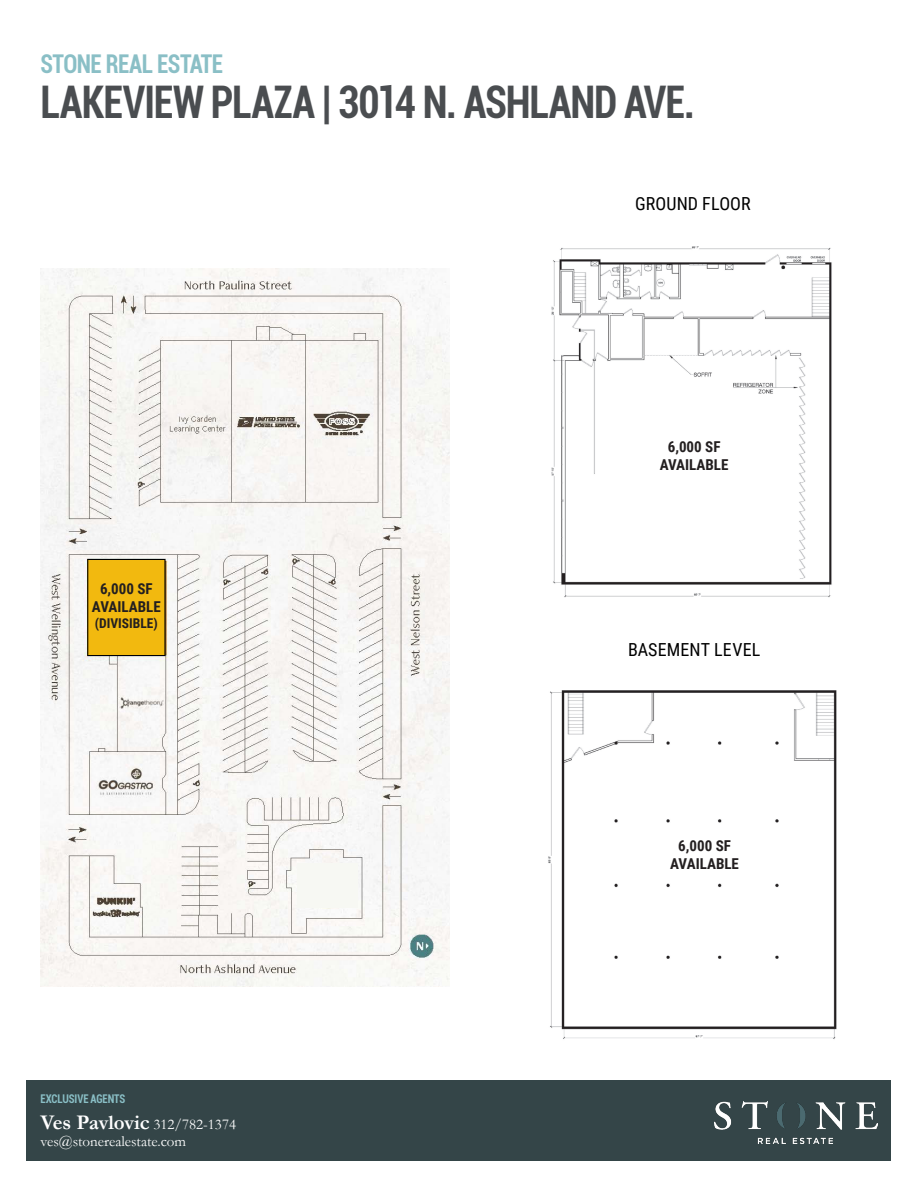
<style>
.page{position:relative;width:918px;height:1188px;background:#fff}
.page>*{position:absolute;margin:0;border:0;box-sizing:border-box;transform-origin:0 0}
.Page_Header{font:700 condensed 45px "Roboto";letter-spacing:-.02em;color:#4a4d50;scale:.9 1}
.Property_Address{font:700 condensed 25.8px "Roboto";letter-spacing:-.025em;color:#8abfc6;scale:.9 1}
.Table_Header{font:18px "Roboto Condensed";letter-spacing:.005em;color:#000}
.Footer_Text{font:15px "Garamond";color:#fff}
.t1{font:700 15px "Roboto Condensed";color:#231f20}
.t2{font:700 13.5px "Roboto Condensed";color:#231f20}
.Footer_Header{font:700 condensed 12px "Roboto";letter-spacing:-.01em;color:#8abfc6;scale:.9 1}
.s1{font-weight:700;font-size:21px}
</style>
<div class="page">
<div style="left:27px;top:1080px;width:864px;height:81px;background:#344548"></div>
<img style="left:551px;top:246px;width:281px;height:352px">
<img style="left:548px;top:690px;width:289px;height:349px">
<img style="left:40px;top:269px;width:410px;height:717px">
<div style="left:297px;top:863px;width:61px;height:45px;background:#f7f8f3"></div>
<div style="left:88px;top:559px;width:77px;height:97px;background:#f2b90f"></div>
<div style="left:87px;top:559px;width:79px;height:97px;border:1px solid #000"></div>
<p class="Property_Address" style="left:40px;top:46px;width:205px">STONE REAL ESTATE</p>
<p class="Page_Header" style="left:40px;top:71px;width:729px">LAKEVIEW PLAZA | 3014 N. ASHLAND AVE.</p>
<p class="Table_Header" style="left:635px;top:191px;width:117px">GROUND FLOOR</p>
<p class="t1" style="left:100px;top:578px;width:54px">6,000 SF</p>
<p class="t1" style="left:92px;top:596px;width:70px">AVAILABLE</p>
<p class="t2" style="left:95px;top:614px;width:65px">(DIVISIBLE)</p>
<p class="Footer_Header" style="left:40px;top:1090px;width:96px">EXCLUSIVE AGENTS</p>
<p class="Footer_Text" style="left:40px;top:1115px;width:197px"><span class="s1">Ves Pavlovic</span> 312/782-1374</p>
<p class="Footer_Text" style="left:40px;top:1131px;width:147px">ves@stonerealestate.com</p>
<p class="Footer_Text" style="left:40px;top:1114px;width:210px"><span class="s1">Noah O’Neill</span> 312/245-5206</p>
<p class="Footer_Text" style="left:40px;top:1130px;width:158px">noah@ston reales ate.com</p>
<p class="t1" style="left:668px;top:436px;width:54px">6,000 SF</p>
<p class="t1" style="left:660px;top:454px;width:70px">AVAILABLE</p>
<p class="Table_Header" style="left:628px;top:637px;width:134px">BASEMENT LEVEL</p>
<p class="t1" style="left:678px;top:835px;width:54px">6,000 SF</p>
<p class="t1" style="left:670px;top:853px;width:70px">AVAILABLE</p>
</div>
